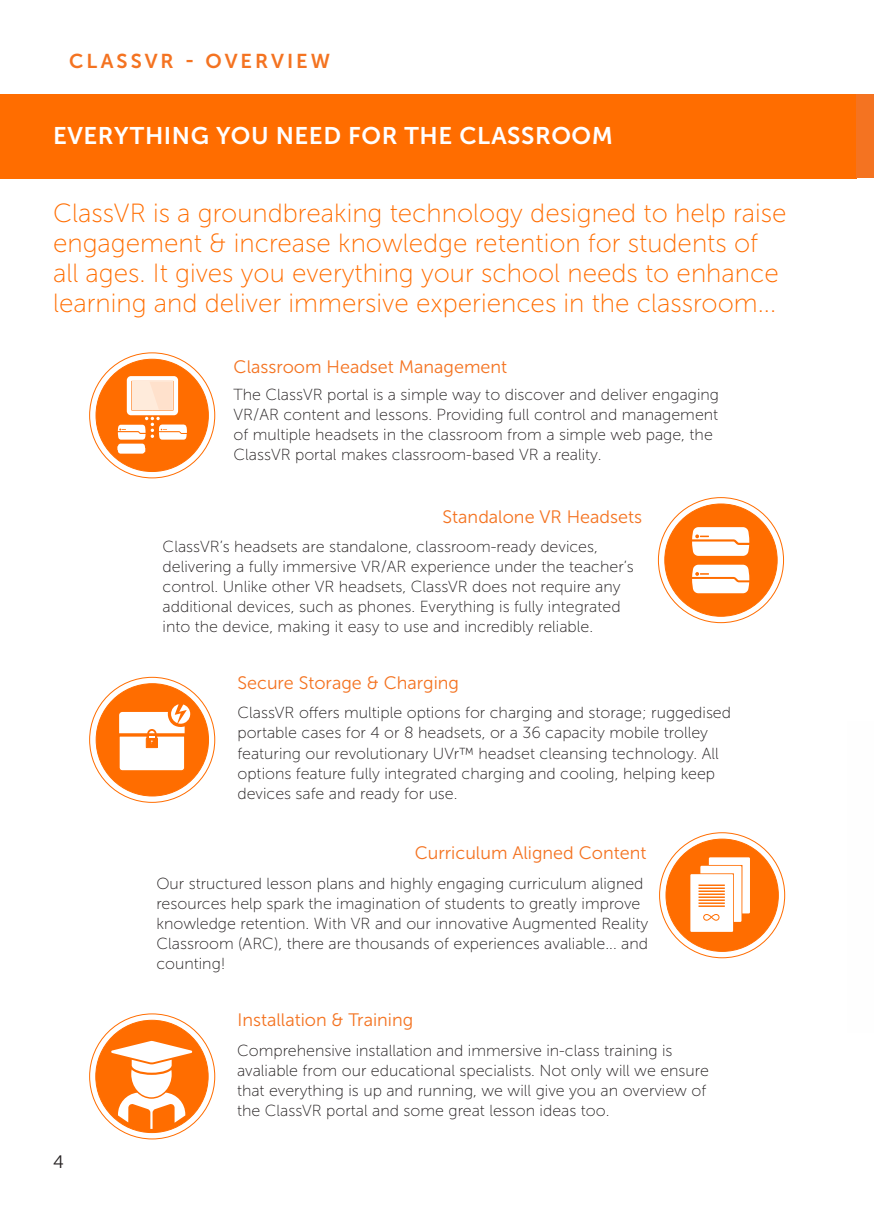
<style>
.page{position:relative;width:874px;height:1225px;background:#fff}
.page>*{position:absolute;margin:0;border:0;box-sizing:border-box;transform-origin:0 0}
.t1{font:26.2px/30px "Museo Sans 100";color:#ff6d00}
.t2{font:24px "Museo Sans 700";letter-spacing:.025em;color:#fff}
.t3{font:20px "Museo Sans 700";letter-spacing:.15em;color:#f47321}
.t4{font:18px "Museo Sans 300";color:#f47321}
.t5{font:18px "Museo Sans 300";color:#231f20}
.t6{font:16px/20px "Museo Sans 100";color:#231f20}
</style>
<div class="page">
<div style="left:0;top:94px;width:856px;height:84px;background:#ff6d00"></div>
<svg style="left:658px;top:497px;width:125px;height:126px"></svg>
<div style="left:664px;top:504px;width:112px;height:112px;background:#ff6d00;border:1px solid #ff6d00;border-radius:50%"></div>
<svg style="left:692px;top:527px;width:57px;height:29px;background:#ffebdd"></svg>
<svg style="left:692px;top:565px;width:57px;height:28px;background:#ffeee1"></svg>
<svg style="left:89px;top:353px;width:126px;height:125px"></svg>
<div style="left:96px;top:359px;width:112px;height:113px;background:#ff6d00;border:1px solid #ff6d00;border-radius:50%"></div>
<svg style="left:117px;top:376px;width:70px;height:77px"></svg>
<svg style="left:89px;top:677px;width:126px;height:125px"></svg>
<div style="left:96px;top:683px;width:112px;height:113px;background:#ff6d00;border:1px solid #ff6d00;border-radius:50%"></div>
<svg style="left:119px;top:704px;width:71px;height:67px"></svg>
<svg style="left:659px;top:832px;width:125px;height:126px"></svg>
<div style="left:665px;top:839px;width:113px;height:112px;background:#ff6d00;border:1px solid #ff6d00;border-radius:50%"></div>
<svg style="left:690px;top:857px;width:59px;height:75px;background:#ffddc5"></svg>
<svg style="left:89px;top:1013px;width:126px;height:126px"></svg>
<div style="left:96px;top:1020px;width:112px;height:112px;background:#ff6d00;border:1px solid #ff6d00;border-radius:50%"></div>
<svg style="left:111px;top:1041px;width:81px;height:88px"></svg>
<div style="left:855px;top:94px;width:18px;height:84px;background:#f47321"></div>
<p class="t3" style="left:69px;top:50px;width:262px">CLASSVR - OVERVIEW</p>
<h2 class="t2" style="left:53px;top:123px;width:561px">EVERYTHING YOU NEED FOR THE CLASSROOM</h2>
<p class="t1" style="left:53px;top:199px;width:734px">ClassVR is a groundbreaking technology designed to help raise engagement &amp; increase knowledge retention for students of all ages. It gives you everything your school needs to enhance learning and deliver immersive experiences in the classroom...</p>
<p class="t4" style="left:233px;top:357px;width:275px">Classroom Headset Management</p>
<p class="t6" style="left:233px;top:385px;width:487px">The ClassVR portal is a simple way to discover and deliver engaging VR/AR content and lessons. Providing full control and management of multiple headsets in the classroom from a simple web page, the ClassVR portal makes classroom-based VR a reality.</p>
<p class="t4" style="left:442px;top:507px;width:201px">Standalone VR Headsets</p>
<p class="t6" style="left:162px;top:536px;width:472px">ClassVR’s headsets are standalone, classroom-ready devices, delivering a fully immersive VR/AR experience under the teacher’s control. Unlike other VR headsets, ClassVR does not require any additional devices, such as phones. Everything is fully integrated into the device, making it easy to use and incredibly reliable.</p>
<p class="t4" style="left:237px;top:673px;width:223px">Secure Storage &amp; Charging</p>
<p class="t6" style="left:237px;top:702px;width:495px">ClassVR offers multiple options for charging and storage; ruggedised portable cases for 4 or 8 headsets, or a 36 capacity mobile trolley featuring our revolutionary UVr™ headset cleansing technology. All options feature fully integrated charging and cooling, helping keep devices safe and ready for use.</p>
<p class="t4" style="left:414px;top:842px;width:233px">Curriculum Aligned Content</p>
<p class="t6" style="left:156px;top:873px;width:493px">Our structured lesson plans and highly engaging curriculum aligned resources help spark the imagination of students to greatly improve knowledge retention. With VR and our innovative Augmented Reality Classroom (ARC), there are thousands of experiences avaliable... and counting!</p>
<p class="t4" style="left:237px;top:1010px;width:177px">Installation &amp; Training</p>
<p class="t5" style="left:53px;top:1152px;width:12px">4</p>
<p class="t6" style="left:237px;top:1040px;width:473px">Comprehensive installation and immersive in-class training is avaliable from our educational specialists. Not only will we ensure that everything is up and running, we will give you an overview of the ClassVR portal and some great lesson ideas too.</p>
</div>
